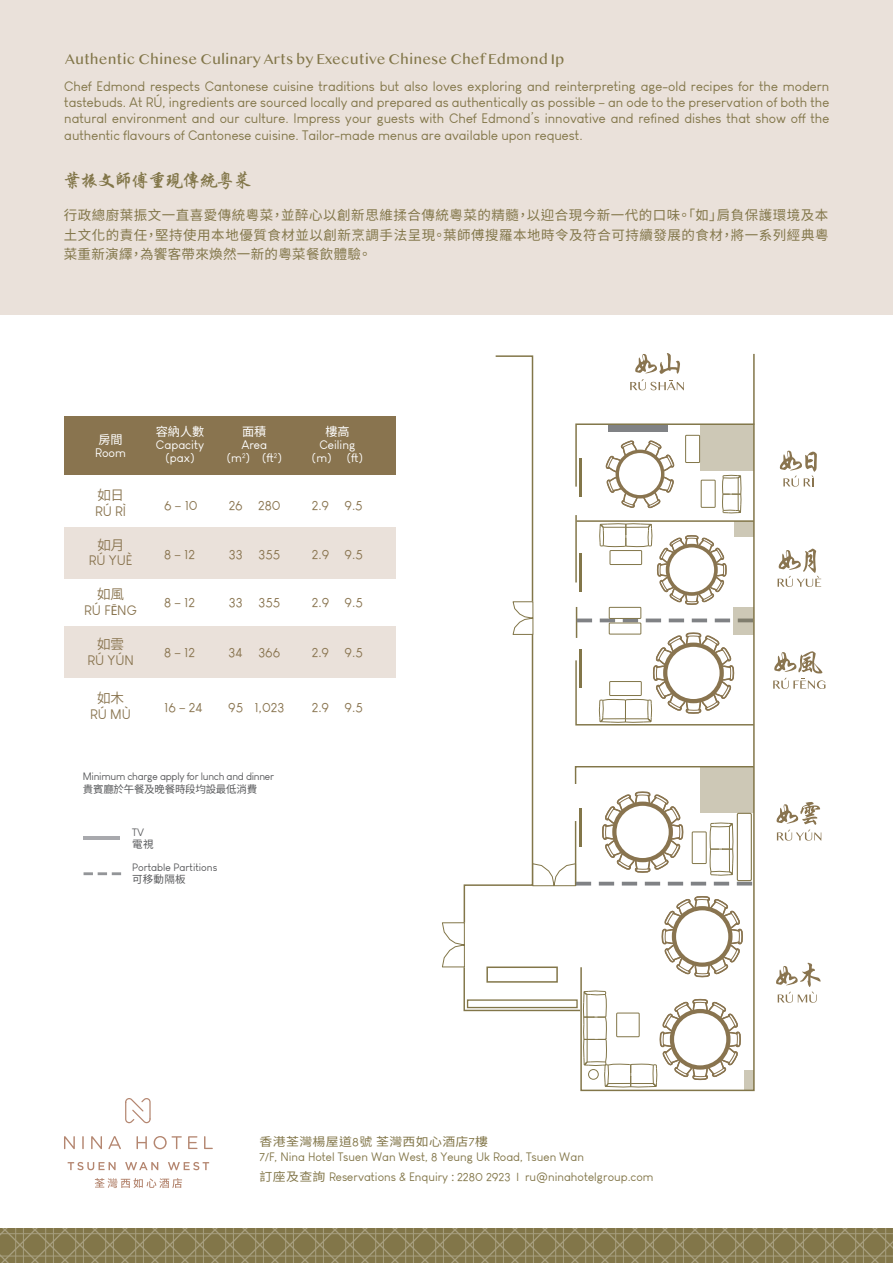
<style>
.page{position:relative;width:893px;height:1263px;background:#fff}
.page>*{position:absolute;margin:0;border:0;box-sizing:border-box;transform-origin:0 0}
.t1{font:700 19.5px "C Xing Kai HK";letter-spacing:-.13em;color:#827649}
.t2{font:15px "Gurmukhi MN";color:#827649}
.t3{font:13.5px/16.2px "Louis George Cafe";color:#827649;text-align:justify}
.t4{font:13.5px/19.5px "Noto Sans CJ Ktc";letter-spacing:.04em;color:#827649;text-align:justify}
.t5{font:13.5px "Louis George Cafe";color:#89744f}
.t6{font:13.5px "Koz Go Pr 6 N";color:#89744f}
.t7{font:12.15px/13px "Louis George Cafe";color:#fff;text-align:center}
.t8{font:12.15px "Noto Sans CJ Ktc";color:#fff}
.t9{font:12px/20.5px "Louis George Cafe";color:#827649}
.t10{font:12px "Noto Sans CJ Ktc";letter-spacing:.025em;color:#827649;scale:1.08 1}
.t11{font:10.5px "Louis George Cafe";letter-spacing:-.025em;color:#57585a}
.t12{font:10.5px "Noto Sans CJ Ktc";letter-spacing:-.025em;color:#57585a}
.t13{font:10.5px "Louis George Cafe";color:#57585a}
.s1{font-family:"Myriad Pro"}
.s2{font-family:"Louis George Cafe"}
.s3{font-family:"Noto Sans CJ Ktc"}
.s4{font-family:"Koz Go Pr 6 N"}
</style>
<div class="page">
<div style="left:0;top:0;width:893px;height:315px;background:#eae1da"></div>
<svg style="left:0;top:1229px;width:893px;height:34px;background:#8a7f55"></svg>
<svg style="left:125px;top:1098px;width:26px;height:25px"></svg>
<svg style="left:64px;top:1136px;width:11px;height:13px"></svg>
<svg style="left:82px;top:1136px;width:2px;height:13px"></svg>
<svg style="left:91px;top:1136px;width:11px;height:13px"></svg>
<svg style="left:108px;top:1136px;width:13px;height:13px"></svg>
<svg style="left:137px;top:1136px;width:10px;height:13px"></svg>
<svg style="left:154px;top:1136px;width:28px;height:13px"></svg>
<svg style="left:188px;top:1136px;width:10px;height:13px"></svg>
<svg style="left:204px;top:1136px;width:9px;height:13px"></svg>
<svg style="left:95px;top:1178px;width:87px;height:10px"></svg>
<svg style="left:68px;top:1162px;width:48px;height:8px"></svg>
<svg style="left:125px;top:1162px;width:33px;height:8px"></svg>
<svg style="left:168px;top:1162px;width:41px;height:8px"></svg>
<div style="left:744px;top:1070px;width:10px;height:20px;background:#cdc8b6"></div>
<svg style="left:779px;top:450px;width:38px;height:37px"></svg>
<svg style="left:778px;top:549px;width:43px;height:38px"></svg>
<svg style="left:773px;top:651px;width:52px;height:38px"></svg>
<svg style="left:776px;top:802px;width:45px;height:39px"></svg>
<svg style="left:776px;top:963px;width:45px;height:40px"></svg>
<svg style="left:442px;top:353px;width:313px;height:735px"></svg>
<div style="left:64px;top:416px;width:332px;height:59px;background:#89744f"></div>
<div style="left:64px;top:527px;width:332px;height:52px;background:#eae1da"></div>
<div style="left:64px;top:626px;width:332px;height:52px;background:#eae1da"></div>
<hr style="left:83px;top:836px;width:36px;height:4px;background:#a8a9ad">
<svg style="left:84px;top:872px;width:37px;height:3px"></svg>
<p class="t2" style="left:65px;top:49px;width:501px">Authentic Chinese Culinary Arts by Executive Chinese Chef Edmond Ip</p>
<p class="t3" style="left:64px;top:78px;width:766px">Chef Edmond respects Cantonese cuisine traditions but also loves exploring and reinterpreting age-old recipes for the modern tastebuds. At RÚ, ingredients are sourced locally and prepared as authentically as possible – an ode to the preservation of both the natural environment and our culture. Impress your guests with Chef Edmond’s innovative and refined dishes that show off the authentic flavours of Cantonese cuisine. Tailor-made menus are available upon request.</p>
<h1 class="t1" style="left:63px;top:167px;width:191px">葉振文師傅重現傳統粵菜</h1>
<p class="t4" style="left:64px;top:206px;width:766px">行政總廚葉振文一直喜愛傳統粵菜，並醉心以創新思維揉合傳統粵菜的精髓，以迎合現今新一代的口味。「如」肩負保護環境及本土文化的責任，堅持使用本地優質食材並以創新烹調手法呈現。葉師傅搜羅本地時令及符合可持續發展的食材，將一系列經典粵菜重新演繹，為饗客帶來煥然一新的粵菜餐飲體驗。</p>
<p class="t8" style="left:98px;top:432px;width:26px">房間</p>
<p class="t7" style="left:95px;top:446px;width:32px">Room</p>
<p class="t6" style="left:98px;top:487px;width:28px">如日</p>
<p class="t5" style="left:95px;top:503px;width:32px">RÚ RÌ</p>
<p class="t6" style="left:98px;top:537px;width:28px">如月</p>
<p class="t5" style="left:89px;top:553px;width:45px">RÚ YUÈ</p>
<p class="t6" style="left:97px;top:586px;width:28px">如風</p>
<p class="t5" style="left:84px;top:602px;width:54px">RÚ F<span class="s1">Ē</span>NG</p>
<p class="t6" style="left:97px;top:636px;width:28px">如雲</p>
<p class="t5" style="left:87px;top:652px;width:48px">RÚ YÚN</p>
<p class="t6" style="left:97px;top:690px;width:28px">如木</p>
<p class="t5" style="left:90px;top:706px;width:42px">RÚ MÙ</p>
<p class="t8" style="left:156px;top:425px;width:50px">容納人數</p>
<p class="t7" style="left:156px;top:439px;width:50px">Capacity (pax)</p>
<p class="t8" style="left:242px;top:424px;width:26px">面積</p>
<p class="t7" style="left:227px;top:438px;width:57px">Area<br>(m<sup>2</sup>) (ft<sup>2</sup>)</p>
<p class="t8" style="left:325px;top:425px;width:26px">樓高</p>
<p class="t7" style="left:312px;top:438px;width:53px">Ceiling (m) (ft)</p>
<p class="t5" style="left:164px;top:497px;width:35px">6 – 10</p>
<p class="t5" style="left:229px;top:497px;width:53px">26 280</p>
<p class="t5" style="left:312px;top:497px;width:52px">2.9 9.5</p>
<p class="t5" style="left:164px;top:546px;width:32px">8 – 12</p>
<p class="t5" style="left:229px;top:546px;width:53px">33 355</p>
<p class="t5" style="left:312px;top:546px;width:52px">2.9 9.5</p>
<p class="t5" style="left:164px;top:594px;width:32px">8 – 12</p>
<p class="t5" style="left:229px;top:594px;width:53px">33 355</p>
<p class="t5" style="left:312px;top:594px;width:52px">2.9 9.5</p>
<p class="t5" style="left:164px;top:644px;width:32px">8 – 12</p>
<p class="t5" style="left:229px;top:644px;width:53px">34 366</p>
<p class="t5" style="left:312px;top:644px;width:52px">2.9 9.5</p>
<p class="t5" style="left:164px;top:699px;width:40px">16 – 24</p>
<p class="t5" style="left:228px;top:699px;width:58px">95 1,023</p>
<p class="t5" style="left:312px;top:699px;width:52px">2.9 9.5</p>
<p class="t11" style="left:83px;top:770px;width:193px">Minimum charge apply for lunch and dinner</p>
<p class="t12" style="left:83px;top:783px;width:176px">貴賓廳於午餐及晚餐時段均設最低消費</p>
<p class="t11" style="left:132px;top:826px;width:13px">TV</p>
<p class="t12" style="left:132px;top:838px;width:23px">電視</p>
<p class="t13" style="left:132px;top:861px;width:87px">Portable Partitions</p>
<p class="t12" style="left:132px;top:873px;width:55px">可移動隔板</p>
<p class="t10" style="left:260px;top:1135px;width:213px">香港荃灣楊屋道<span class="s2">8</span>號荃灣西如心酒店<span class="s2">7</span>樓</p>
<p class="t9" style="left:260px;top:1146px;width:395px">7/F, Nina Hotel Tsuen Wan West, 8 Yeung Uk Road, Tsuen Wan<br><span class="s3">訂座及查詢</span> Reservations &amp; Enquiry <span class="s4">:</span> 2280 2923 | ru@ninahotelgroup.com</p>
</div>
